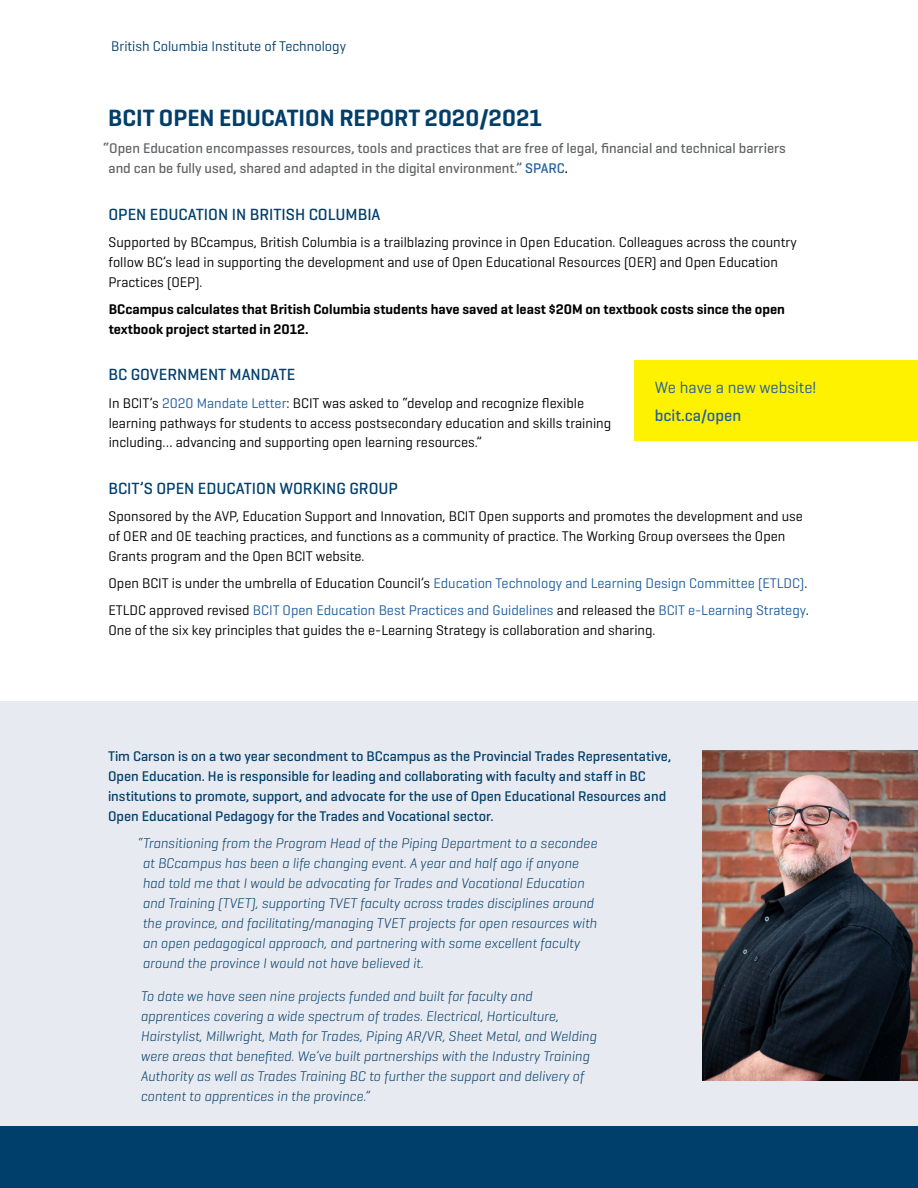
<style>
.page{position:relative;width:918px;height:1188px;background:#fff}
.page>*{position:absolute;margin:0;border:0;box-sizing:border-box;transform-origin:0 0}
.t1{font:600 24px "Geogrotesque";color:#003e6b}
.t2{font:500 16.5px "Geogrotesque";color:#003e6b}
.t3{font:16.5px "Geogrotesque";color:#215e9e}
.t4{font:500 16.5px "Geogrotesque";color:#215e9e}
.t5{font:italic 300 14.25px/20px "Geogrotesque";color:#003e6b}
.t6{font:14.25px/20px "Geogrotesque";color:#000}
.t7{font:500 14.25px/20px "Geogrotesque";color:#003e6b}
.t8{font:14.25px/26.7px "Geogrotesque";color:#215e9e}
.t9{font:500 14.25px/20px "Geogrotesque";color:#636466}
.t10{font:600 14.25px/20px "Geogrotesque";color:#000}
.t11{font:14.25px "Geogrotesque";color:#003e6b}
.s1{color:#215e9e}
.s2{color:#000}
</style>
<div class="page">
<div style="left:0;top:701px;width:918px;height:425px;background:#e7eaf0"></div>
<div style="left:634px;top:361px;width:284px;height:80px;background:#fff200"></div>
<div style="left:0;top:1126px;width:918px;height:62px;background:#003e6b"></div>
<img style="left:702px;top:751px;width:216px;height:330px">
<p class="t11" style="left:111px;top:37px;width:236px">British Columbia Institute of Technology</p>
<h1 class="t1" style="left:108px;top:103px;width:435px">BCIT OPEN EDUCATION REPORT 2020/2021</h1>
<p class="t9" style="left:109px;top:138px;width:679px;text-indent:-5px">“Open Education encompasses resources, tools and practices that are free of legal, financial and technical barriers and can be fully used, shared and adapted in the digital environment.” <span class="s1">SPARC</span><span class="s2">.</span></p>
<p class="t2" style="left:108px;top:204px;width:274px">OPEN EDUCATION IN BRITISH COLUMBIA</p>
<p class="t6" style="left:109px;top:232px;width:690px">Supported by BCcampus, British Columbia is a trailblazing province in Open Education. Colleagues across the country follow BC’s lead in supporting the development and use of Open Educational Resources (OER) and Open Education<br>Practices (OEP).</p>
<p class="t10" style="left:109px;top:299px;width:678px">BCcampus calculates that British Columbia students have saved at least $20M on textbook costs since the open textbook project started in 2012.</p>
<p class="t2" style="left:108px;top:364px;width:188px">BC GOVERNMENT MANDATE</p>
<p class="t6" style="left:109px;top:392px;width:504px">In BCIT’s <span class="s1">2020 Mandate Letter</span>: BCIT was asked to “develop and recognize flexible learning pathways for students to access postsecondary education and skills training including… advancing and supporting open learning resources.”</p>
<p class="t2" style="left:108px;top:478px;width:291px">BCIT’S OPEN EDUCATION WORKING GROUP</p>
<p class="t6" style="left:108px;top:506px;width:696px">Sponsored by the AVP, Education Support and Innovation, BCIT Open supports and promotes the development and use of OER and OE teaching practices, and functions as a community of practice. The Working Group oversees the Open<br>Grants program and the Open BCIT website.</p>
<p class="t8" style="left:108px;top:569px;width:702px"><span class="s2">Open BCIT is under the umbrella of Education Council’s</span> Education Technology and Learning Design Committee (ETLDC)<span class="s2">.<br>ETLDC approved revised</span> BCIT Open Education Best Practices and Guidelines <span class="s2">and released the</span> BCIT e-Learning Strategy<span class="s2">.</span></p>
<p class="t6" style="left:108px;top:619px;width:549px">One of the six key principles that guides the e-Learning Strategy is collaboration and sharing.</p>
<p class="t3" style="left:655px;top:377px;width:163px">We have a new website!</p>
<p class="t4" style="left:655px;top:405px;width:88px">bcit.ca/open</p>
<p class="t7" style="left:108px;top:746px;width:565px">Tim Carson is on a two year secondment to BCcampus as the Provincial Trades Representative, Open Education. He is responsible for leading and collaborating with faculty and staff in BC institutions to promote, support, and advocate for the use of Open Educational Resources and Open Educational Pedagogy for the Trades and Vocational sector.</p>
<p class="t5" style="left:143px;top:833px;width:456px;text-indent:-5px">“Transitioning from the Program Head of the Piping Department to a secondee at BCcampus has been a life changing event. A year and half ago if anyone had told me that I would be advocating for Trades and Vocational Education and Training (TVET), supporting TVET faculty across trades disciplines around the province, and facilitating/managing TVET projects for open resources with an open pedagogical approach, and partnering with some excellent faculty around the province I would not have believed it.</p>
<p class="t5" style="left:141px;top:986px;width:458px">To date we have seen nine projects funded and built for faculty and apprentices covering a wide spectrum of trades. Electrical, Horticulture, Hairstylist, Millwright, Math for Trades, Piping AR/VR, Sheet Metal, and Welding were areas that benefited. We’ve built partnerships with the Industry Training Authority as well as Trades Training BC to further the support and delivery of content to apprentices in the province.”</p>
</div>
